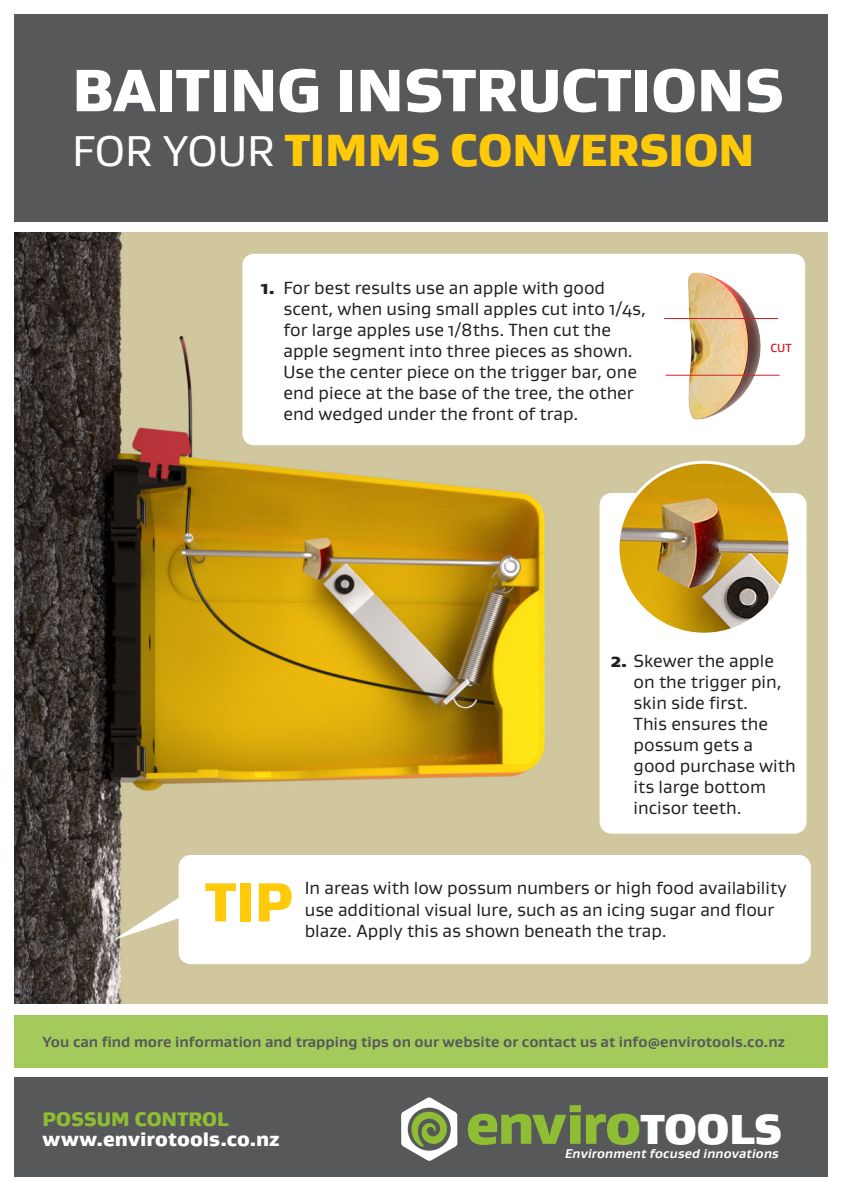
<style>
.page{position:relative;width:842px;height:1191px;background:#fff}
.page>*{position:absolute;margin:0;border:0;box-sizing:border-box;transform-origin:0 0}
.t1{font:900 61px "Gustan";color:#fff}
.t2{font:900 57px "Gustan";letter-spacing:-.04em;color:#8fbd33}
.t3{font:900 56.2px "Gustan";color:#feca0a}
.t4{font:900 46px "Gustan";color:#feca0a}
.t5{font:900 20px "Gustan";letter-spacing:.005em;color:#fff}
.t6{font:900 20px "Gustan";color:#8fbd33}
.t7{font:18px/21px "Gustan";color:#231f20}
.t8{font:700 15.1px "Gustan";color:#57585a}
.t9{font:italic 700 13px "Gustan";letter-spacing:.01em;color:#fff}
.t10{font:500 12px "Gustan";color:#d1232a}
.s1{font-weight:400;font-size:44px;color:#fff}
.s2{font-weight:900}
.s3{font-size:42.8px;color:#fff}
</style>
<div class="page">
<img style="left:14px;top:232px;width:814px;height:771px">
<div style="left:14px;top:14px;width:814px;height:207px;background:#57585a"></div>
<div style="left:600px;top:493px;width:206px;height:340px;background:#fff;border-radius:12px"></div>
<div style="left:242px;top:254px;width:563px;height:191px;background:#fff;border-radius:11px"></div>
<div style="left:179px;top:855px;width:632px;height:109px;background:#fff;border-radius:12px"></div>
<svg style="left:113px;top:896px;width:66px;height:44px"></svg>
<img style="left:665px;top:272px;width:105px;height:148px">
<hr style="left:664px;top:318px;width:114px;height:1px;background:#d1232a">
<hr style="left:665px;top:375px;width:115px;height:1px;background:#d1232a">
<img style="left:618px;top:462px;width:172px;height:172px;border-radius:86px">
<div style="left:14px;top:1077px;width:814px;height:99px;background:#57585a"></div>
<div style="left:14px;top:1015px;width:814px;height:52px;background:#a5ca5c"></div>
<svg style="left:401px;top:1097px;width:56px;height:64px"></svg>
<p class="t1" style="left:72px;top:50px;width:713px">BAITING INSTRUCTIONS</p>
<p class="t4" style="left:72px;top:120px;width:683px"><span class="s1">FOR YOUR</span> TIMMS CONVERSION</p>
<p class="t7" style="left:283px;top:277px;width:364px;text-indent:-23px"><span class="s2">1.</span> For best results use an apple with good scent, when using small apples cut into 1/4s, for large apples use 1/8ths. Then cut the apple segment into three pieces as shown.<br>Use the center piece on the trigger bar, one end piece at the base of the tree, the other end wedged under the front of trap.</p>
<p class="t10" style="left:770px;top:340px;width:23px">CUT</p>
<p class="t7" style="left:634px;top:650px;width:164px;text-indent:-23px"><span class="s2">2.</span> Skewer the apple on the trigger pin, skin side first.<br>This ensures the possum gets a good purchase with its large bottom incisor teeth.</p>
<p class="t3" style="left:206px;top:865px;width:89px">TIP</p>
<p class="t7" style="left:305px;top:876px;width:483px;line-height:21.6px">In areas with low possum numbers or high food availability use additional visual lure, such as an icing sugar and flour blaze. Apply this as shown beneath the trap.</p>
<p class="t8" style="left:43px;top:1031px;width:744px">You can find more information and trapping tips on our website or contact us at info@envirotools.co.nz</p>
<p class="t6" style="left:43px;top:1105px;width:188px">POSSUM CONTROL</p>
<p class="t5" style="left:43px;top:1126px;width:238px">www.envirotools.co.nz</p>
<p class="t2" style="left:466px;top:1086px;width:317px">enviro<span class="s3">TOOLS</span></p>
<p class="t9" style="left:565px;top:1145px;width:215px">Environment focused innovations</p>
</div>
